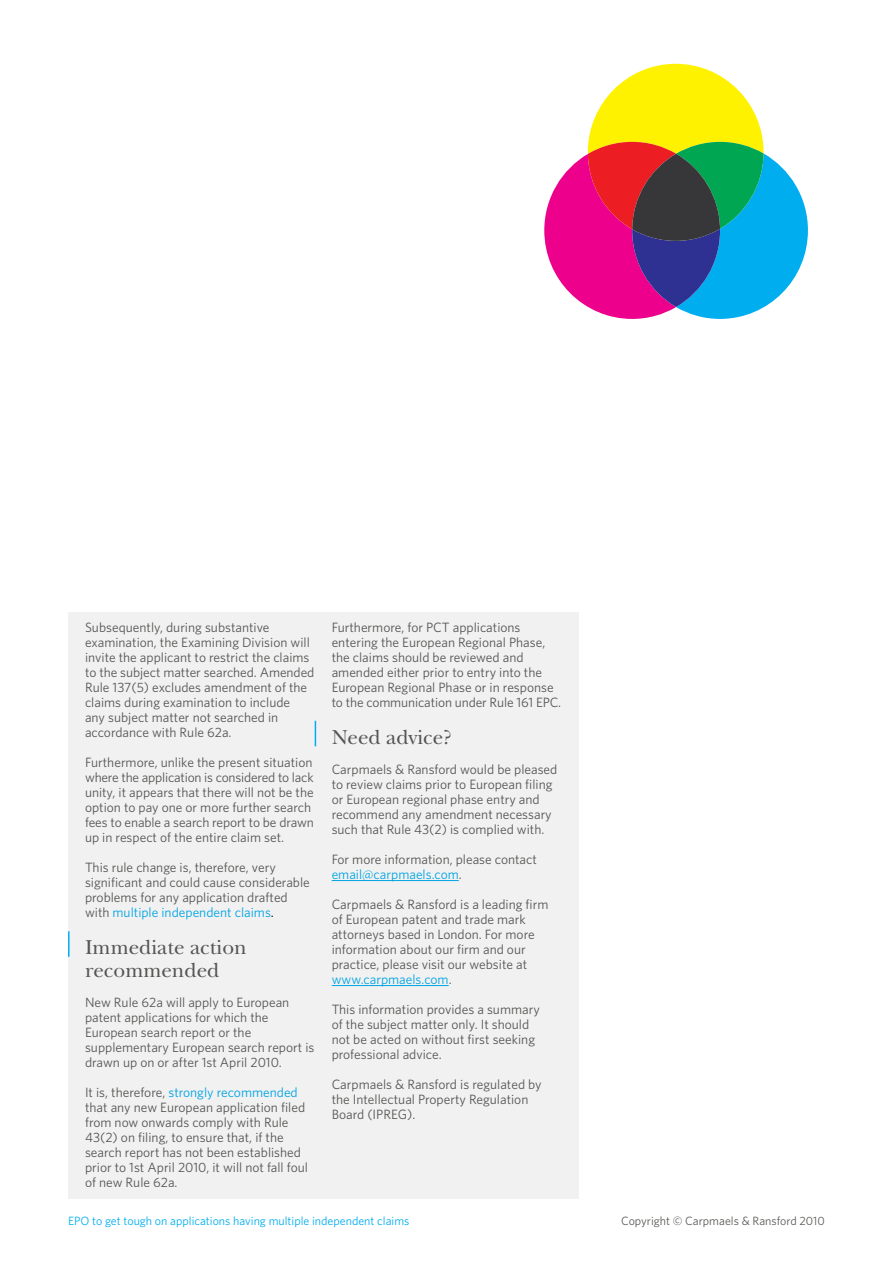
<style>
.page{position:relative;width:893px;height:1263px;background:#fff}
.page>*{position:absolute;margin:0;border:0;box-sizing:border-box;transform-origin:0 0}
.t1{font:21px/22.5px "New Baskerville ITC Pro";color:#5a5c58}
.t2{font:13.5px/15px "Whitney";color:#5a5c58}
.t3{font:12px "Whitney";color:#00aeef}
.t4{font:12px "Whitney";color:#5a5c58}
.s1{color:#00aeef}
.s2{color:#000}
</style>
<div class="page">
<div style="left:68px;top:612px;width:510px;height:587px;background:#f1f1f2"></div>
<hr style="left:332px;top:880px;width:127px;height:1px;background:#00aeef">
<hr style="left:332px;top:985px;width:117px;height:1px;background:#00aeef">
<hr style="left:68px;top:931px;width:2px;height:26px;background:#00aeef">
<svg style="left:315px;top:721px;width:1px;height:25px"></svg>
<svg style="left:544px;top:64px;width:264px;height:255px"></svg>
<p class="t2" style="left:85px;top:619px;width:231px">Subsequently, during substantive examination, the Examining Division will invite the applicant to restrict the claims to the subject matter searched. Amended Rule 137(5) excludes amendment of the claims during examination to include<br>any subject matter not searched in accordance with Rule 62a.</p>
<p class="t2" style="left:85px;top:754px;width:230px">Furthermore, unlike the present situation where the application is considered to lack unity, it appears that there will not be the option to pay one or more further search fees to enable a search report to be drawn up in respect of the entire claim set.</p>
<p class="t2" style="left:85px;top:859px;width:226px">This rule change is, therefore, very significant and could cause considerable problems for any application drafted with <span class="s1">multiple independent claims</span><span class="s2">.</span></p>
<h1 class="t1" style="left:85px;top:936px;width:163px">Immediate action recommended</h1>
<p class="t2" style="left:85px;top:994px;width:231px">New Rule 62a will apply to European patent applications for which the European search report or the supplementary European search report is drawn up on or after 1st April 2010.</p>
<p class="t2" style="left:85px;top:1084px;width:224px">It is, therefore, <span class="s1">strongly recommended </span>that any new European application filed from now onwards comply with Rule 43(2) on filing, to ensure that, if the search report has not been established prior to 1st April 2010, it will not fall foul of new Rule 62a.</p>
<p class="t2" style="left:332px;top:619px;width:231px">Furthermore, for PCT applications entering the European Regional Phase, the claims should be reviewed and amended either prior to entry into the European Regional Phase or in response to the communication under Rule 161 EPC.</p>
<h1 class="t1" style="left:332px;top:726px;width:122px">Need advice?</h1>
<p class="t2" style="left:332px;top:762px;width:227px">Carpmaels &amp; Ransford would be pleased to review claims prior to European filing or European regional phase entry and recommend any amendment necessary such that Rule 43(2) is complied with.</p>
<p class="t2" style="left:332px;top:852px;width:207px">For more information, please contact <span class="s1">email@carpmaels.com</span>.</p>
<p class="t2" style="left:332px;top:897px;width:218px">Carpmaels &amp; Ransford is a leading firm of European patent and trade mark attorneys based in London. For more information about our firm and our practice, please visit our website at <span class="s1">www.carpmaels.com</span>.</p>
<p class="t2" style="left:332px;top:1002px;width:210px">This information provides a summary of the subject matter only. It should not be acted on without first seeking professional advice.</p>
<p class="t2" style="left:332px;top:1077px;width:212px">Carpmaels &amp; Ransford is regulated by the Intellectual Property Regulation<br>Board (IPREG).</p>
<p class="t3" style="left:68px;top:1212px;width:343px">EPO to get tough on applications having multiple independent claims</p>
<p class="t4" style="left:621px;top:1212px;width:205px">Copyright © Carpmaels &amp; Ransford 2010</p>
</div>
